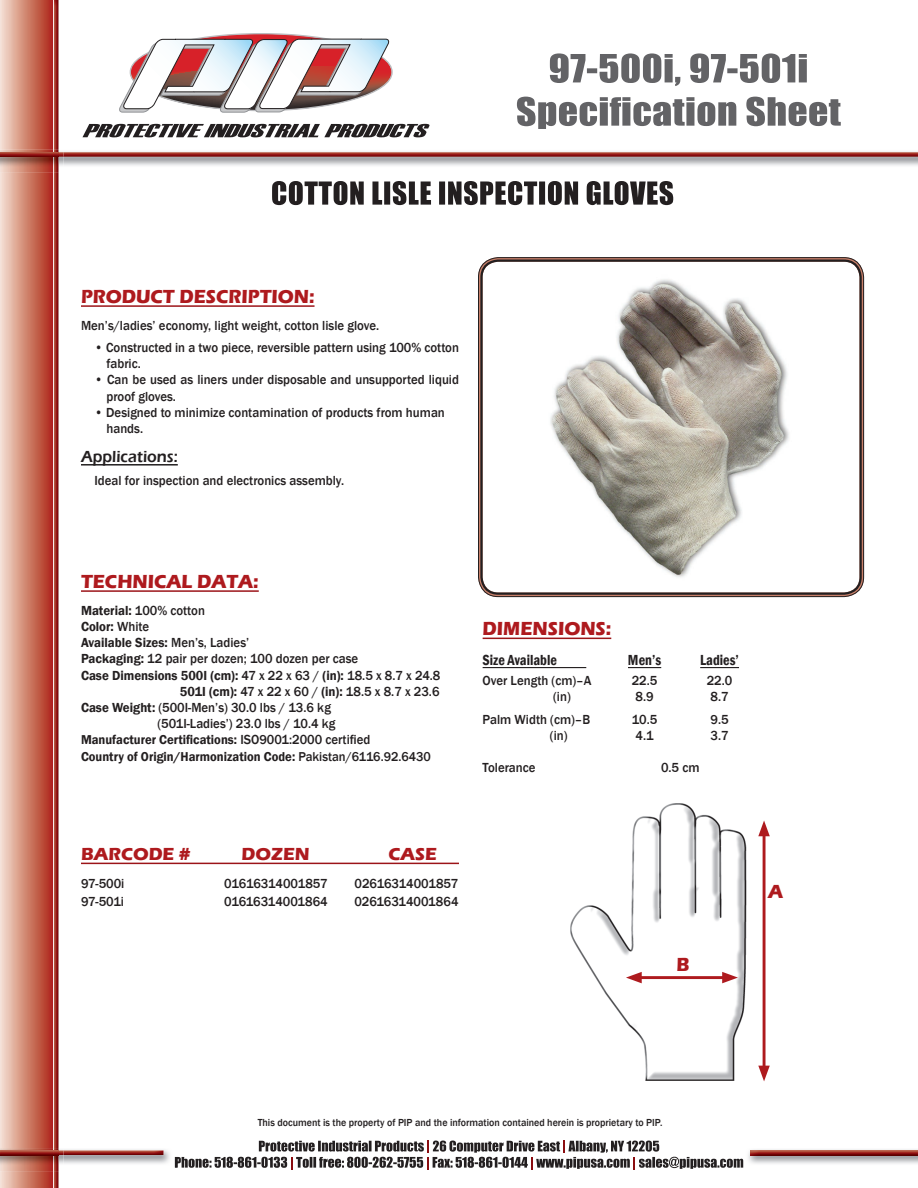
<style>
.page{position:relative;width:918px;height:1188px;background:#fff}
.page>*{position:absolute;margin:0;border:0;box-sizing:border-box;transform-origin:0 0}
.t1{font:700 19.5px "Eras ITC";color:#ae1a1e;scale:.95 1}
.t2{font:700 18px "Eras ITC";color:#ae1a1e}
.t3{font:600 16.5px "Eras ITC";color:#231f20;scale:.95 1}
.t4{font:600 condensed 15px "Franklin Gothic";color:#231f20;scale:.95 1}
.t5{font:500 13.5px/16.2px "Franklin Gothic";color:#231f20;scale:.95 1}
.t6{font:600 13.5px "Franklin Gothic";color:#231f20;scale:.95 1}
.t7{font:600 13.2px/16.2px "Franklin Gothic";color:#231f20;scale:.95 1}
.t8{font:500 10.5px "Franklin Gothic";color:#231f20;scale:.95 1}
.s1{font-weight:600}
.s2{font-weight:500}
.s3{font-weight:500;font-size:13.5px}
</style>
<div class="page">
<svg style="left:0;top:0;width:53px;height:1188px;background:#d08472"></svg>
<img style="left:53px;top:0;width:6px;height:1188px">
<img style="left:54px;top:0;width:4px;height:1188px">
<img style="left:550px;top:279px;width:239px;height:299px">
<div style="left:478px;top:257px;width:386px;height:340px;border:1px solid #231f20;border-radius:20px"></div>
<div style="left:480px;top:260px;width:382px;height:335px;border:2px solid #231f20;border-radius:17px"></div>
<img style="left:0;top:150px;width:918px;height:23px">
<img style="left:53px;top:150px;width:11px;height:23px">
<img style="left:54px;top:150px;width:4px;height:23px">
<img style="left:0;top:152px;width:918px;height:5px">
<svg style="left:53px;top:152px;width:11px;height:5px"></svg>
<hr style="left:81px;top:305px;width:234px;height:2px;background:#9c1418">
<hr style="left:81px;top:464px;width:97px;height:2px;background:#231f20">
<svg style="left:272px;top:181px;width:401px;height:24px"></svg>
<hr style="left:81px;top:863px;width:378px;height:1px;background:#9c1418">
<hr style="left:81px;top:590px;width:178px;height:2px;background:#9c1418">
<img style="left:0;top:1148px;width:175px;height:23px">
<img style="left:53px;top:1148px;width:11px;height:23px">
<img style="left:54px;top:1148px;width:4px;height:23px">
<svg style="left:175px;top:1141px;width:568px;height:28px"></svg>
<img style="left:0;top:1150px;width:163px;height:5px">
<svg style="left:53px;top:1150px;width:11px;height:5px"></svg>
<img style="left:748px;top:1149px;width:170px;height:15px">
<img style="left:750px;top:1150px;width:168px;height:5px">
<svg style="left:82px;top:124px;width:348px;height:13px"></svg>
<svg style="left:119px;top:34px;width:273px;height:79px"></svg>
<img style="left:570px;top:803px;width:177px;height:278px">
<hr style="left:763px;top:831px;width:3px;height:240px;background:#ae1a1e">
<svg style="left:758px;top:820px;width:12px;height:16px"></svg>
<svg style="left:758px;top:1066px;width:12px;height:15px"></svg>
<hr style="left:636px;top:976px;width:92px;height:3px;background:#ae1a1e">
<svg style="left:722px;top:972px;width:16px;height:11px"></svg>
<svg style="left:626px;top:972px;width:16px;height:11px"></svg>
<hr style="left:483px;top:638px;width:128px;height:1px;background:#9c1418">
<hr style="left:483px;top:667px;width:103px;height:1px;background:#231f20">
<hr style="left:628px;top:667px;width:33px;height:1px;background:#231f20">
<hr style="left:700px;top:667px;width:39px;height:1px;background:#231f20">
<svg style="left:517px;top:97px;width:324px;height:32px"></svg>
<svg style="left:550px;top:53px;width:257px;height:33px"></svg>
<h1 class="t1" style="left:81px;top:285px;width:247px">PRODUCT DESCRIPTION:</h1>
<p class="t5" style="left:81px;top:317px;width:315px">Men’s/ladies’ economy, light weight, cotton lisle glove.</p>
<p class="t5" style="left:107px;top:340px;width:373px;text-indent:-12px">• Constructed in a two piece, reversible pattern using 100% cotton fabric.</p>
<p class="t5" style="left:107px;top:372px;width:373px;text-indent:-12px">• Can be used as liners under disposable and unsupported liquid proof gloves.</p>
<p class="t5" style="left:107px;top:404px;width:358px;text-indent:-12px">• Designed to minimize contamination of products from human hands.</p>
<p class="t3" style="left:81px;top:447px;width:103px">Applications:</p>
<p class="t5" style="left:95px;top:473px;width:264px">Ideal for inspection and electronics assembly.</p>
<h1 class="t1" style="left:81px;top:570px;width:189px">TECHNICAL DATA:</h1>
<p class="t5" style="left:81px;top:602px;width:132px"><span class="s1">Material:</span> 100% cotton</p>
<p class="t6" style="left:81px;top:618px;width:73px">Color: <span class="s2">White</span></p>
<p class="t6" style="left:81px;top:634px;width:179px">Available Sizes: <span class="s2">Men’s, Ladies’</span></p>
<p class="t5" style="left:81px;top:651px;width:293px"><span class="s1">Packaging:</span> 12 pair per dozen; 100 dozen per case</p>
<p class="t6" style="left:81px;top:667px;width:380px">Case Dimensions 500I (cm): <span class="s2">47 x 22 x 63 /</span> (in): <span class="s2">18.5 x 8.7 x 24.8</span></p>
<p class="t5" style="left:180px;top:683px;width:275px"><span class="s1">501I (cm):</span> 47 x 22 x 60 / <span class="s1">(in):</span> 18.5 x 8.7 x 23.6</p>
<p class="t5" style="left:81px;top:700px;width:265px"><span class="s1">Case Weight:</span> (500I-Men’s) 30.0 lbs / 13.6 kg</p>
<p class="t5" style="left:157px;top:716px;width:189px">(501I-Ladies’) 23.0 lbs / 10.4 kg</p>
<p class="t7" style="left:81px;top:732px;width:370px">Manufacturer Certifications: <span class="s3">ISO9001:2000 certified<br></span>Country of Origin/Harmonization Code: <span class="s2">Pakistan/6116.92.6430</span></p>
<h1 class="t1" style="left:483px;top:618px;width:137px">DIMENSIONS:</h1>
<p class="t4" style="left:483px;top:650px;width:80px">Size Available</p>
<p class="t4" style="left:628px;top:650px;width:37px">Men’s</p>
<p class="t4" style="left:700px;top:650px;width:42px">Ladies’</p>
<p class="t5" style="left:483px;top:672px;width:116px">Over Length (cm)–A</p>
<p class="t5" style="left:632px;top:672px;width:28px">22.5</p>
<p class="t5" style="left:707px;top:672px;width:28px">22.0</p>
<p class="t5" style="left:553px;top:689px;width:20px">(in)</p>
<p class="t5" style="left:636px;top:689px;width:21px">8.9</p>
<p class="t5" style="left:711px;top:689px;width:21px">8.7</p>
<p class="t5" style="left:483px;top:711px;width:115px">Palm Width (cm)–B</p>
<p class="t5" style="left:632px;top:711px;width:28px">10.5</p>
<p class="t5" style="left:711px;top:711px;width:21px">9.5</p>
<p class="t5" style="left:550px;top:727px;width:20px">(in)</p>
<p class="t5" style="left:636px;top:727px;width:21px">4.1</p>
<p class="t5" style="left:711px;top:727px;width:21px">3.7</p>
<p class="t5" style="left:483px;top:760px;width:57px">Tolerance</p>
<p class="t5" style="left:661px;top:760px;width:42px">0.5 cm</p>
<h2 class="t2" style="left:81px;top:844px;width:111px">BARCODE #</h2>
<h2 class="t2" style="left:242px;top:844px;width:70px">DOZEN</h2>
<h2 class="t2" style="left:389px;top:844px;width:50px">CASE</h2>
<p class="t5" style="left:81px;top:876px;width:47px">97-500i</p>
<p class="t5" style="left:224px;top:876px;width:110px">01616314001857</p>
<p class="t5" style="left:355px;top:876px;width:111px">02616314001857</p>
<p class="t5" style="left:81px;top:893px;width:47px">97-501i</p>
<p class="t5" style="left:224px;top:893px;width:111px">01616314001864</p>
<p class="t5" style="left:354px;top:893px;width:111px">02616314001864</p>
<h1 class="t1" style="left:677px;top:953px;width:15px">B</h1>
<h1 class="t1" style="left:768px;top:880px;width:17px">A</h1>
<p class="t8" style="left:258px;top:1116px;width:427px">This document is the property of PIP and the information contained herein is proprietary to PIP.</p>
</div>
